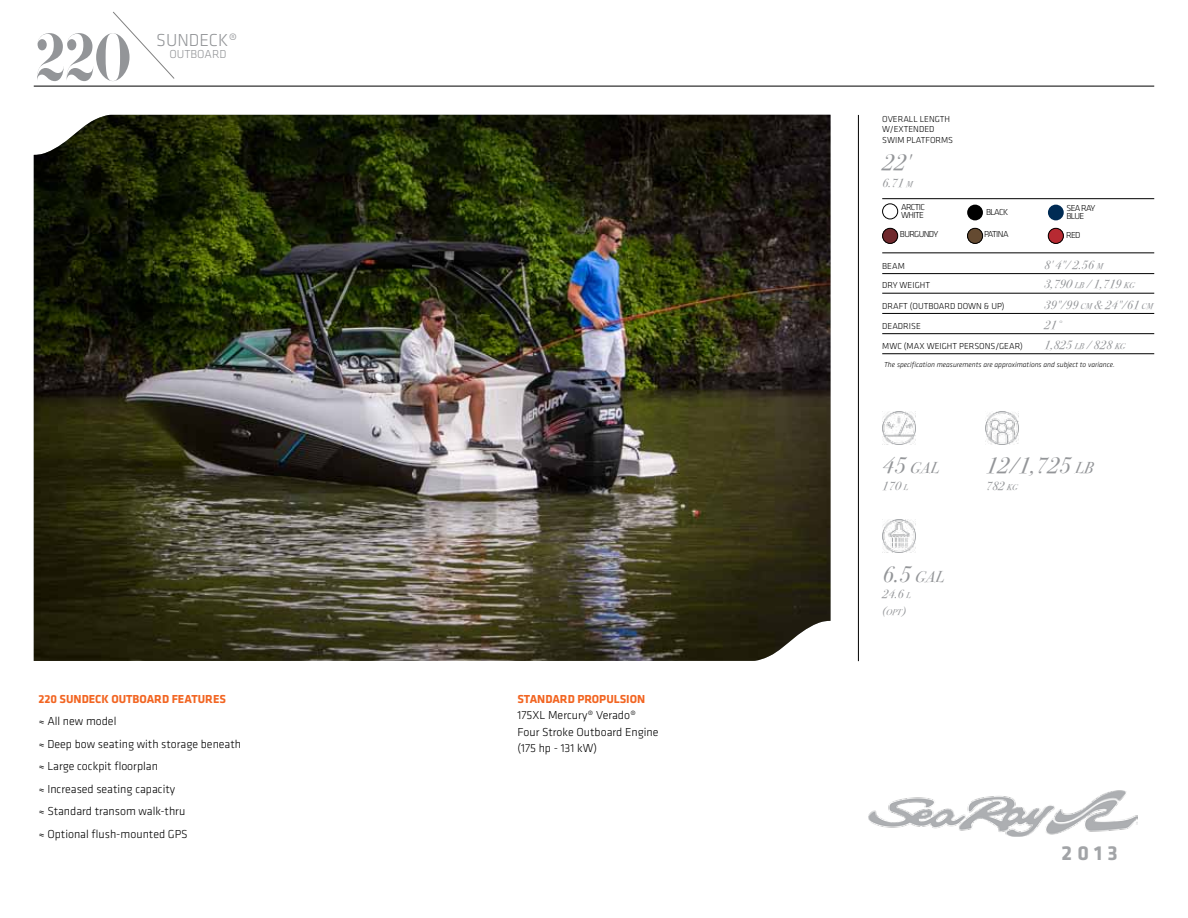
<style>
.page{position:relative;width:1188px;height:918px;background:#fff}
.page>*{position:absolute;margin:0;border:0;box-sizing:border-box;transform-origin:0 0}
.t1{font:65.85px "F37 Bella";color:#939598;scale:.82 1}
.t2{font:22.5px "Bodoni Svty Two ITCTT Book Ita";color:#939598}
.t3{font:22.5px "Bodoni Svty Two ITCTT Book Ita";color:#939598}
.t4{font:700 21px "Klavika";color:#a2a4a7}
.t5{font:300 18px "Klavika";color:#939598}
.t6{font:15.75px "Bodoni Svty Two ITCTT Book Ita";color:#939598}
.t7{font:300 12px/22.5px "Klavika";color:#000}
.t8{font:12px "Bodoni Svty Two ITCTT Book Ita";color:#939598}
.t9{font:700 12px "Klavika";color:#f26522}
.t10{font:300 12px "Klavika";color:#939598}
.t11{font:300 9px/10.8px "Klavika";color:#000}
.t12{font:300 9px/7.5px "Klavika";letter-spacing:-.07em;color:#000}
.t13{font:8.4px "Bodoni Svty Two ITCTT Book Ita";color:#939598}
.t14{font:italic 300 7.5px "Klavika";color:#000}
.s1{font-size:8.4px}
.s2{font-style:inherit}
.s3{font-size:22.5px}
.s4{font-size:15.75px}
.s5{font-size:12px}
</style>
<div class="page">
<img style="left:34px;top:115px;width:797px;height:546px">
<svg style="left:113px;top:11px;width:62px;height:68px"></svg>
<hr style="left:34px;top:86px;width:1120px;height:1px;background:#000">
<hr style="left:858px;top:115px;width:1px;height:546px;background:#000">
<img style="left:868px;top:790px;width:269px;height:47px">
<hr style="left:882px;top:253px;width:272px;height:1px;background:#000">
<hr style="left:882px;top:273px;width:272px;height:1px;background:#000">
<hr style="left:882px;top:293px;width:272px;height:1px;background:#000">
<hr style="left:882px;top:313px;width:272px;height:1px;background:#000">
<hr style="left:882px;top:333px;width:272px;height:1px;background:#000">
<img style="left:882px;top:411px;width:33px;height:33px">
<hr style="left:882px;top:353px;width:272px;height:1px;background:#000">
<img style="left:986px;top:411px;width:32px;height:33px">
<div style="left:882px;top:204px;width:16px;height:15px;border:1px solid #000;border-radius:50%"></div>
<div style="left:967px;top:205px;width:16px;height:15px;background:#000;border-radius:50%"></div>
<div style="left:1048px;top:205px;width:16px;height:15px;background:#002b54;border-radius:50%"></div>
<img style="left:882px;top:228px;width:16px;height:16px;border-radius:8px">
<div style="left:882px;top:228px;width:16px;height:16px;border:1px solid #000;border-radius:50%"></div>
<img style="left:967px;top:228px;width:16px;height:16px;border-radius:8px">
<div style="left:967px;top:228px;width:16px;height:16px;border:1px solid #000;border-radius:50%"></div>
<img style="left:1048px;top:228px;width:16px;height:16px;border-radius:8px">
<div style="left:1048px;top:228px;width:16px;height:16px;border:1px solid #000;border-radius:50%"></div>
<img style="left:882px;top:520px;width:33px;height:33px">
<hr style="left:882px;top:198px;width:272px;height:1px;background:#000">
<h1 class="t1" style="left:36px;top:19px;width:117px">220</h1>
<h3 class="t5" style="left:156px;top:29px;width:83px">SUNDECK®</h3>
<p class="t10" style="left:169px;top:47px;width:59px">OUTBOARD</p>
<p class="t9" style="left:38px;top:690px;width:189px">220 SUNDECK OUTBOARD FEATURES</p>
<p class="t7" style="left:38px;top:710px;width:204px">≈ All new model<br>≈ Deep bow seating with storage beneath ≈ Large cockpit floorplan<br>≈ Increased seating capacity<br>≈ Standard transom walk-thru<br>≈ Optional flush-mounted GPS</p>
<p class="t9" style="left:517px;top:690px;width:129px">STANDARD PROPULSION</p>
<p class="t7" style="left:517px;top:707px;width:143px;line-height:16.5px">175XL Mercury® Verado®<br>Four Stroke Outboard Engine (175 hp - 131 kW)</p>
<p class="t11" style="left:882px;top:113px;width:72px">OVERALL LENGTH<br>W/EXTENDED<br>SWIM PLATFORMS</p>
<h2 class="t3" style="left:882px;top:143px;width:30px">22'</h2>
<p class="t8" style="left:882px;top:172px;width:32px">6.71 <span class="s1">M</span></p>
<p class="t12" style="left:901px;top:203px;width:26px">ARCTIC<br>WHITE</p>
<p class="t11" style="left:986px;top:207px;width:24px">BLACK</p>
<p class="t12" style="left:1066px;top:205px;width:31px">SEA RAY<br>BLUE</p>
<p class="t12" style="left:900px;top:231px;width:40px">BURGUNDY</p>
<p class="t11" style="left:984px;top:229px;width:26px">PATINA</p>
<p class="t11" style="left:1066px;top:229px;width:16px">RED</p>
<p class="t11" style="left:882px;top:260px;width:24px">BEAM</p>
<p class="t8" style="left:1044px;top:254px;width:60px">8' 4"/ 2.56 <span class="s1">M</span></p>
<p class="t11" style="left:882px;top:300px;width:124px">DRAFT (OUTBOARD DOWN &amp; UP)</p>
<p class="t8" style="left:1044px;top:294px;width:110px">39"/99 <span class="s1">CM</span> &amp; 24"/61 <span class="s1">CM</span></p>
<p class="t11" style="left:882px;top:320px;width:40px">DEADRISE</p>
<p class="t8" style="left:1044px;top:314px;width:19px">21<span class="s2">°</span></p>
<p class="t11" style="left:882px;top:280px;width:49px">DRY WEIGHT</p>
<p class="t8" style="left:1044px;top:274px;width:92px">3,790 <span class="s1">LB</span> / 1,719 <span class="s1">KG</span></p>
<p class="t11" style="left:882px;top:341px;width:142px">MWC (MAX WEIGHT PERSONS/GEAR)</p>
<p class="t8" style="left:1044px;top:334px;width:83px">1,825 <span class="s1">LB</span> / 828 <span class="s1">KG</span></p>
<p class="t14" style="left:884px;top:360px;width:232px">The specification measurements are approximations and subject to variance.</p>
<h3 class="t6" style="left:882px;top:454px;width:59px"><span class="s3">45</span> GAL</h3>
<p class="t8" style="left:882px;top:475px;width:27px">170 <span class="s1">L</span></p>
<h2 class="t2" style="left:882px;top:554px;width:64px">6.5 <span class="s4">GAL</span></h2>
<p class="t8" style="left:882px;top:584px;width:30px">24.6 <span class="s1">L</span></p>
<p class="t13" style="left:882px;top:604px;width:25px"><span class="s5">(</span>OPT<span class="s5">)</span></p>
<h2 class="t2" style="left:986px;top:446px;width:109px">12/1,725 <span class="s4">LB</span></h2>
<p class="t8" style="left:986px;top:475px;width:33px">782 <span class="s1">KG</span></p>
<h3 class="t4" style="left:1062px;top:838px;width:58px">2013</h3>
</div>
